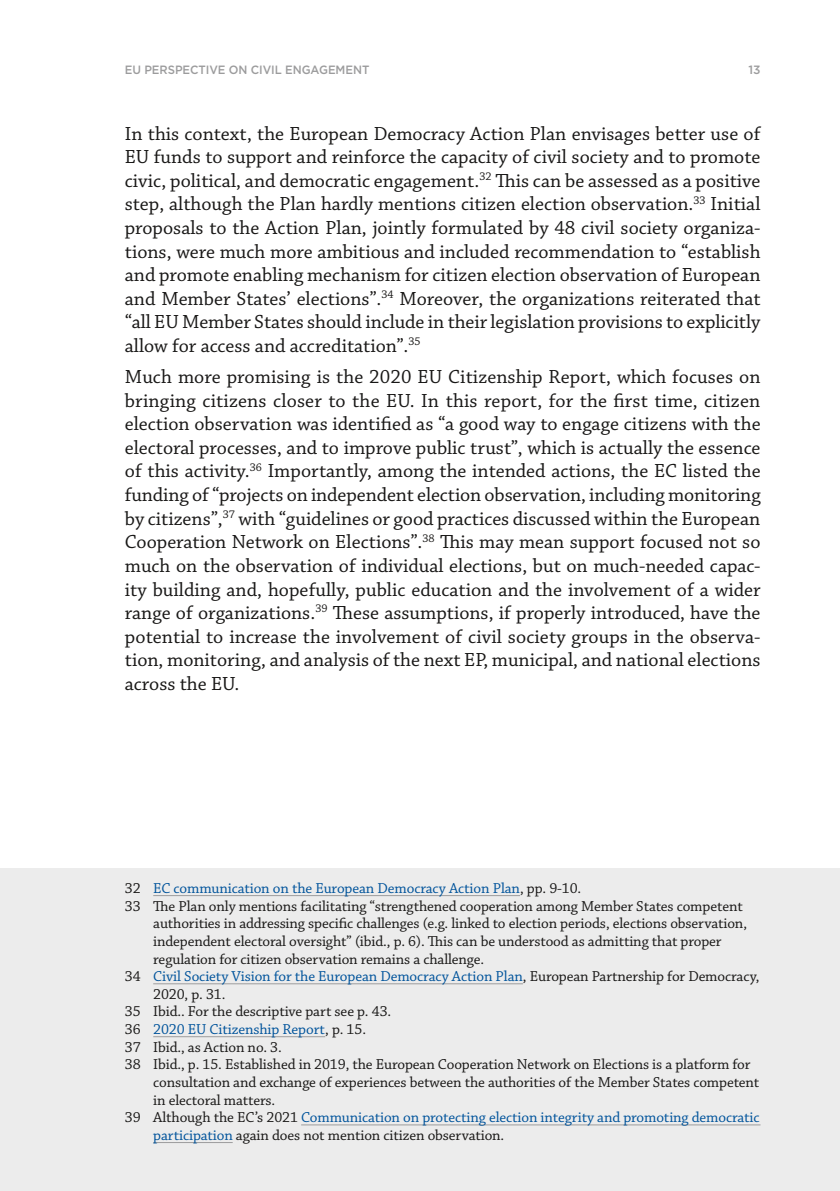
<style>
.page{position:relative;width:840px;height:1191px;background:#fff}
.page>*{position:absolute;margin:0;border:0;box-sizing:border-box;transform-origin:0 0}
.text_main{font:20px/23.6px "Chaparral Pro";color:#181716;text-align:justify}
.footnote{font:15.2px/17.6px "Chaparral Pro";letter-spacing:-.01em;color:#181716}
.footnote-2{font:15.2px/17.6px "Chaparral Pro";letter-spacing:-.01em;color:#00539b}
.t1{font:500 12px "Gotham";letter-spacing:-.005em;color:#9c9c9d;scale:.95 1}
.t2{font:500 12px "Gotham";letter-spacing:-.005em;color:#9c9c9d}
.s1{color:#181716}
</style>
<div class="page">
<div style="left:0;top:868px;width:839px;height:323px;background:#ececec"></div>
<hr style="left:153px;top:895px;width:366px;height:1px;background:#9c9c9d">
<hr style="left:153px;top:983px;width:369px;height:1px;background:#9c9c9d">
<hr style="left:153px;top:1036px;width:172px;height:1px;background:#9c9c9d">
<hr style="left:301px;top:1124px;width:459px;height:1px;background:#9c9c9d">
<hr style="left:153px;top:1142px;width:79px;height:1px;background:#9c9c9d">
<p class="t1" style="left:125px;top:61px;width:241px">EU PERSPECTIVE ON CIVIL ENGAGEMENT</p>
<p class="t2" style="left:748px;top:61px;width:14px">13</p>
<p class="text_main" style="left:125px;top:122px;width:637px">In this context, the European Democracy Action Plan envisages better use of EU funds to support and reinforce the capacity of civil society and to promote civic, political, and democratic engagement.<sup>32</sup> This can be assessed as a positive step, although the Plan hardly mentions citizen election observation.<sup>33</sup> Initial proposals to the Action Plan, jointly formulated by 48 civil society organiza&shy;tions, were much more ambitious and included recommendation to “establish and promote enabling mechanism for citizen election observation of European and Member States’ elections”.<sup>34</sup> Moreover, the organizations reiterated that “all EU Member States should include in their legislation provisions to explicitly allow for access and accreditation”.<sup>35</sup></p>
<p class="text_main" style="left:125px;top:366px;width:637px">Much more promising is the 2020 EU Citizenship Report, which focuses on bringing citizens closer to the EU. In this report, for the first time, citizen election observation was identified as “a good way to engage citizens with the electoral processes, and to improve public trust”, which is actually the essence of this activity.<sup>36</sup> Importantly, among the intended actions, the EC listed the funding of “projects on independent election observation, including monitoring by citizens”,<sup>37</sup> with “guidelines or good practices discussed within the European Cooperation Network on Elections”.<sup>38</sup> This may mean support focused not so much on the observation of individual elections, but on much-needed capac&shy;ity building and, hopefully, public education and the involvement of a wider range of organizations.<sup>39</sup> These assumptions, if properly introduced, have the potential to increase the involvement of civil society groups in the observa&shy;tion, monitoring, and analysis of the next EP, municipal, and national elections across the EU.</p>
<p class="footnote-2" style="left:125px;top:880px;width:457px"><span class="s1">32</span> EC communication on the European Democracy Action Plan<span class="s1">, pp. 9-10.</span></p>
<p class="footnote" style="left:153px;top:897px;width:595px;text-indent:-28px">33 The Plan only mentions facilitating “strengthened cooperation among Member States competent authorities in addressing specific challenges (e.g. linked to election periods, elections observation, independent electoral oversight” (ibid., p. 6). This can be understood as admitting that proper regulation for citizen observation remains a challenge.</p>
<p class="footnote-2" style="left:153px;top:968px;width:607px;text-indent:-28px"><span class="s1">34</span> Civil Society Vision for the European Democracy Action Plan<span class="s1">, European Partnership for Democracy,<br>2020, p. 31.</span></p>
<p class="footnote" style="left:125px;top:1003px;width:268px">35 Ibid.. For the descriptive part see p. 43.</p>
<p class="footnote-2" style="left:125px;top:1021px;width:242px"><span class="s1">36</span> 2020 EU Citizenship Report<span class="s1">, p. 15.</span></p>
<p class="footnote" style="left:125px;top:1038px;width:158px">37 Ibid., as Action no. 3.</p>
<p class="footnote" style="left:153px;top:1056px;width:607px;text-indent:-28px">38 Ibid., p. 15. Established in 2019, the European Cooperation Network on Elections is a platform for consultation and exchange of experiences between the authorities of the Member States competent in electoral matters.</p>
<p class="footnote-2" style="left:153px;top:1109px;width:607px;text-indent:-28px"><span class="s1">39 Although the EC’s 2021</span> Communication on protecting election integrity and promoting democratic participation <span class="s1">again does not mention citizen observation.</span></p>
</div>
